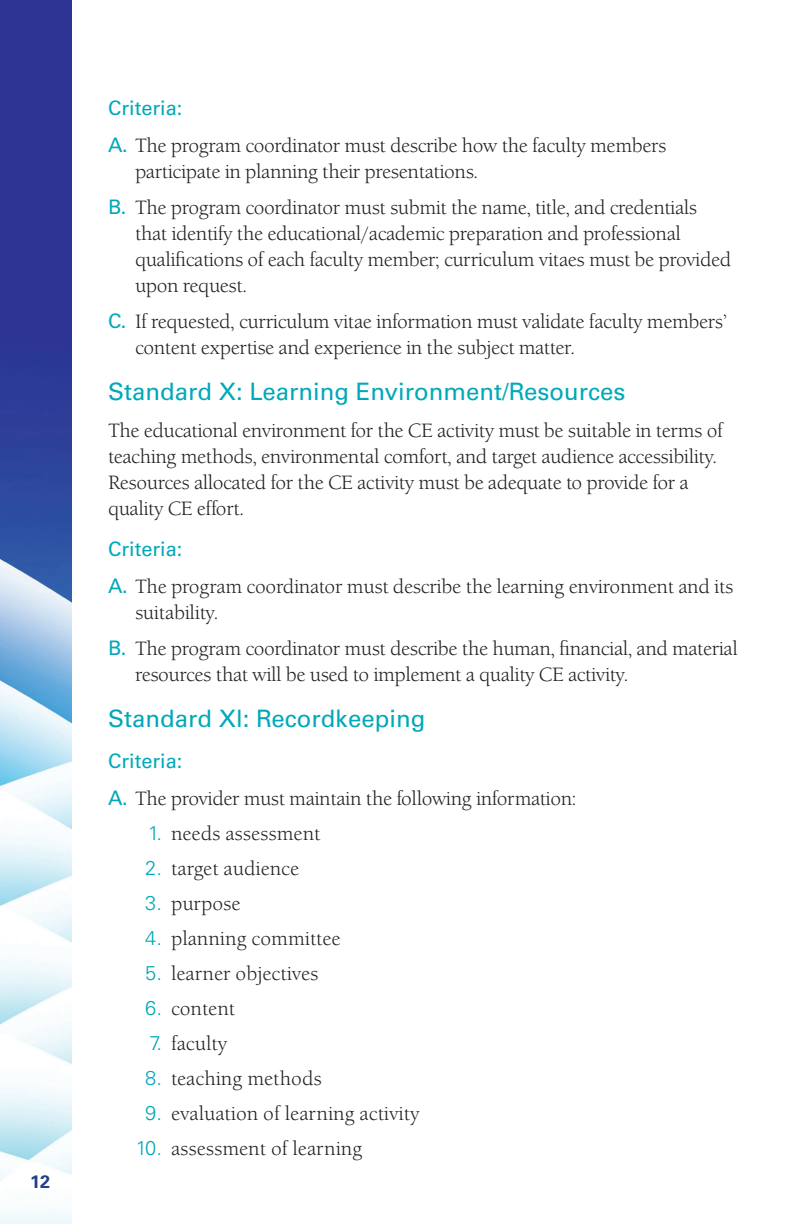
<style>
.page{position:relative;width:792px;height:1224px;background:#fff}
.page>*{position:absolute;margin:0;border:0;box-sizing:border-box;transform-origin:0 0}
.t1{font:24px "Univers";color:#00a8b9}
.t2{font:20px/26px "Berkeley Old ITC";letter-spacing:-.02em;color:#231f20}
.t3{font:20px "Berkeley Old ITC";color:#231f20}
.t4{font:20px "Univers";color:#00a8b9}
.t5{font:700 18px "Univers";color:#253f8e}
.s1{font-family:"Univers";color:#00a8b9}
.s2{font-family:"Univers";font-weight:300;color:#00a8b9}
</style>
<div class="page">
<img style="left:0;top:0;width:72px;height:1224px">
<p class="t5" style="left:30px;top:1171px;width:22px">12</p>
<p class="t4" style="left:108px;top:96px;width:76px">Criteria:</p>
<p class="t2" style="left:135px;top:132px;width:533px;text-indent:-27px"><span class="s1">A.</span> The program coordinator must describe how the faculty members participate in planning their presentations.</p>
<p class="t2" style="left:135px;top:195px;width:598px;text-indent:-27px"><span class="s1">B.</span> The program coordinator must submit the name, title, and credentials that identify the educational/academic preparation and professional qualifications of each faculty member; curriculum vitaes must be provided upon request.</p>
<p class="t2" style="left:135px;top:309px;width:594px;text-indent:-27px"><span class="s1">C.</span> If requested, curriculum vitae information must validate faculty members’ content expertise and experience in the subject matter.</p>
<p class="t1" style="left:108px;top:378px;width:519px">Standard X: Learning Environment/Resources</p>
<p class="t2" style="left:108px;top:418px;width:616px">The educational environment for the CE activity must be suitable in terms of teaching methods, environmental comfort, and target audience accessibility.<br>Resources allocated for the CE activity must be adequate to provide for a quality CE effort.</p>
<p class="t4" style="left:108px;top:537px;width:76px">Criteria:</p>
<p class="t2" style="left:135px;top:573px;width:600px;text-indent:-27px"><span class="s1">A.</span> The program coordinator must describe the learning environment and its suitability.</p>
<p class="t2" style="left:135px;top:636px;width:604px;text-indent:-27px"><span class="s1">B.</span> The program coordinator must describe the human, financial, and material resources that will be used to implement a quality CE activity.</p>
<p class="t1" style="left:108px;top:704px;width:319px">Standard Xl: Recordkeeping</p>
<p class="t4" style="left:108px;top:749px;width:76px">Criteria:</p>
<p class="t2" style="left:108px;top:785px;width:470px"><span class="s1">A.</span> The provider must maintain the following information:</p>
<p class="t3" style="left:148px;top:822px;width:174px"><span class="s2">1.</span> needs assessment</p>
<p class="t3" style="left:145px;top:857px;width:155px"><span class="s2">2.</span> target audience</p>
<p class="t3" style="left:145px;top:892px;width:97px"><span class="s2">3.</span> purpose</p>
<p class="t3" style="left:145px;top:927px;width:197px"><span class="s2">4.</span> planning committee</p>
<p class="t3" style="left:145px;top:962px;width:175px"><span class="s2">5.</span> learner objectives</p>
<p class="t3" style="left:145px;top:997px;width:91px"><span class="s2">6.</span> content</p>
<p class="t3" style="left:150px;top:1032px;width:79px"><span class="s2">7.</span> faculty</p>
<p class="t3" style="left:145px;top:1067px;width:178px"><span class="s2">8.</span> teaching methods</p>
<p class="t3" style="left:145px;top:1102px;width:276px"><span class="s2">9.</span> evaluation of learning activity</p>
<p class="t3" style="left:136px;top:1137px;width:228px"><span class="s2">10.</span> assessment of learning</p>
</div>
